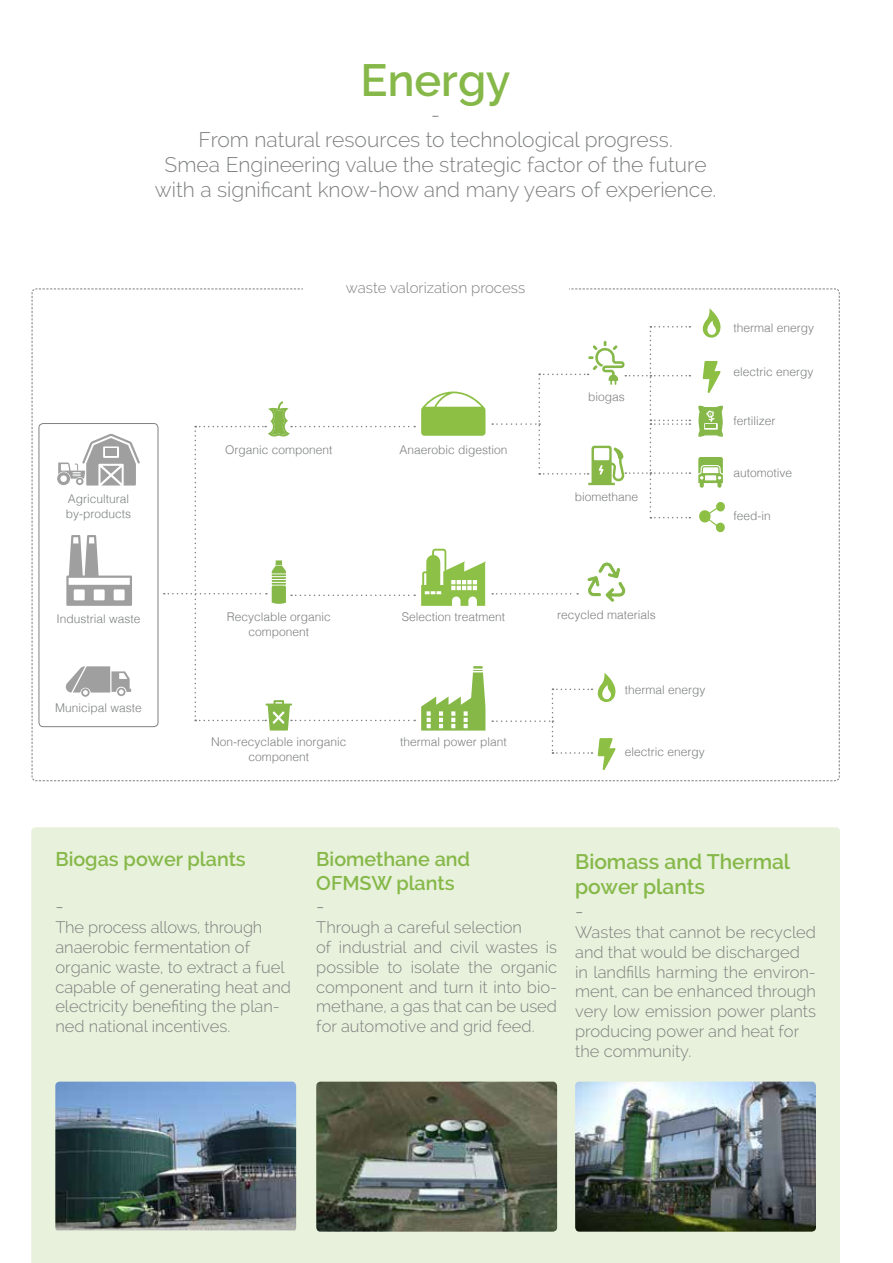
<style>
.page{position:relative;width:893px;height:1263px;background:#fff}
.page>*{position:absolute;margin:0;border:0;box-sizing:border-box;transform-origin:0 0}
.t1{font:600 45px "Raleway";color:#86b849}
.t2{font:300 21px/25.2px "Raleway";color:#7f8080;text-align:center}
.t3{font:600 21px/25.2px "Raleway";color:#86b849}
.t4{font:600 19.8px/23.7px "Raleway";color:#86b849}
.t5{font:300 19.8px "Raleway";color:#7f8080}
.t6{font:300 16.5px/19.8px "Raleway";color:#7f8080}
.t7{font:300 15px "Raleway";color:#7f8080}
.t8{font:300 12px/14.4px "Helvetica";color:#7f8080;text-align:center}
.t9{font:300 12px/14.4px "Helvetica";color:#7e8081}
</style>
<div class="page">
<div style="left:31px;top:827px;width:809px;height:436px;background:#e7f1db"></div>
<img style="left:55px;top:1082px;width:241px;height:148px">
<img style="left:316px;top:1082px;width:241px;height:150px">
<img style="left:575px;top:1082px;width:241px;height:150px">
<svg style="left:31px;top:288px;width:809px;height:493px"></svg>
<h1 class="t1" style="left:360px;top:55px;width:152px">Energy</h1>
<p class="t2" style="left:155px;top:101px;width:563px">-<br>From natural resources to technological progress.<br>Smea Engineering value the strategic factor of the future with a significant know-how and many years of experience.</p>
<p class="t9" style="left:66px;top:491px;width:67px">Agricultural by-products</p>
<p class="t8" style="left:56px;top:611px;width:86px">Industrial waste</p>
<p class="t8" style="left:55px;top:700px;width:88px">Municipal waste</p>
<p class="t7" style="left:346px;top:279px;width:181px">waste valorization process</p>
<p class="t8" style="left:225px;top:442px;width:109px">Organic component</p>
<p class="t8" style="left:399px;top:442px;width:110px">Anaerobic digestion</p>
<p class="t8" style="left:588px;top:388px;width:38px">biogas</p>
<p class="t8" style="left:575px;top:489px;width:65px">biomethane</p>
<p class="t8" style="left:733px;top:320px;width:82px">thermal energy</p>
<p class="t8" style="left:733px;top:363px;width:82px">electric energy</p>
<p class="t8" style="left:733px;top:413px;width:44px">fertilizer</p>
<p class="t8" style="left:733px;top:464px;width:60px">automotive</p>
<p class="t8" style="left:733px;top:508px;width:39px">feed-in</p>
<p class="t8" style="left:227px;top:609px;width:106px">Recyclable organic component</p>
<p class="t8" style="left:402px;top:609px;width:105px">Selection treatment</p>
<p class="t8" style="left:557px;top:607px;width:100px">recycled materials</p>
<p class="t8" style="left:211px;top:734px;width:137px">Non-recyclable inorganic component</p>
<p class="t8" style="left:400px;top:734px;width:108px">thermal power plant</p>
<p class="t8" style="left:625px;top:682px;width:82px">thermal energy</p>
<p class="t8" style="left:625px;top:743px;width:82px">electric energy</p>
<p class="t4" style="left:55px;top:847px;width:192px">Biogas power plants</p>
<p class="t5" style="left:55px;top:895px;width:10px">-</p>
<p class="t6" style="left:55px;top:917px;width:237px">The process allows, through anaerobic fermentation of organic waste, to extract a fuel capable of generating heat and electricity benefiting the plan&shy;ned national incentives.</p>
<p class="t4" style="left:316px;top:847px;width:156px">Biomethane and<br>OFMSW plants</p>
<p class="t5" style="left:316px;top:895px;width:10px">-</p>
<p class="t6" style="left:316px;top:917px;width:242px">Through a careful selection<br>of industrial and civil wastes is possible to isolate the organic component and turn it into bio&shy;methane, a gas that can be used for automotive and grid feed.</p>
<p class="t3" style="left:575px;top:849px;width:217px">Biomass and Thermal power plants</p>
<p class="t5" style="left:575px;top:899px;width:10px">-</p>
<p class="t6" style="left:575px;top:922px;width:242px">Wastes that cannot be recycled and that would be discharged in landfills harming the environ&shy;ment, can be enhanced through very low emission power plants producing power and heat for the community.</p>
</div>
